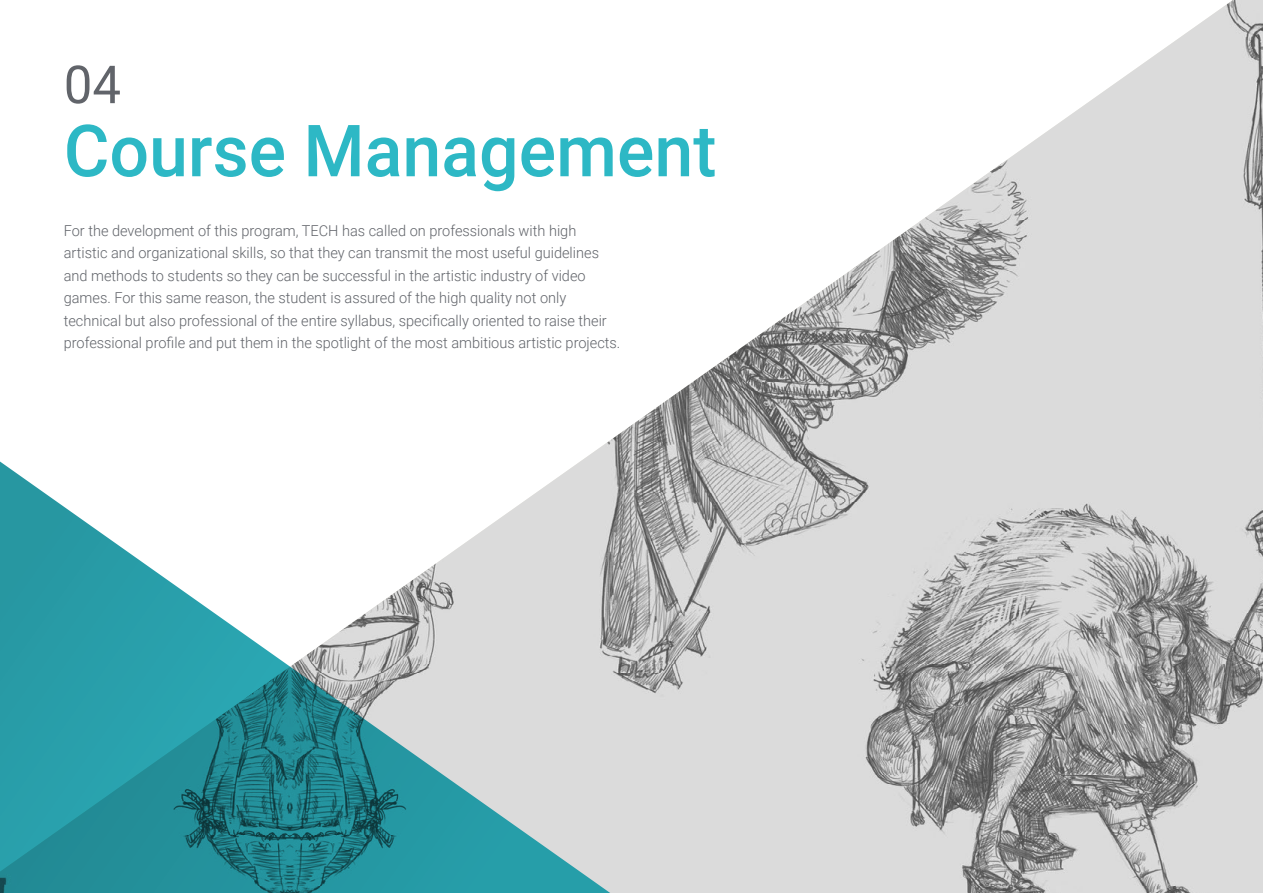
<style>
.page{position:relative;width:1263px;height:893px;background:#fff}
.page>*{position:absolute;margin:0;border:0;box-sizing:border-box;transform-origin:0 0}
.t1{font:500 72px "Roboto";color:#2db8c5}
.t2{font:52.5px "Roboto";color:#61646a}
.t3{font:300 15px/22.5px "Roboto";color:#61646a}
</style>
<div class="page">
<img style="left:602px;top:0;width:661px;height:893px">
<svg style="left:0;top:446px;width:640px;height:447px"></svg>
<h2 class="t2" style="left:64px;top:48px;width:59px">04</h2>
<h1 class="t1" style="left:64px;top:100px;width:654px">Course Management</h1>
<p class="t3" style="left:64px;top:218px;width:558px">For the development of this program, TECH has called on professionals with high artistic and organizational skills, so that they can transmit the most useful guidelines and methods to students so they can be successful in the artistic industry of video games. For this same reason, the student is assured of the high quality not only technical but also professional of the entire syllabus, specifically oriented to raise their professional profile and put them in the spotlight of the most ambitious artistic projects.</p>
</div>
